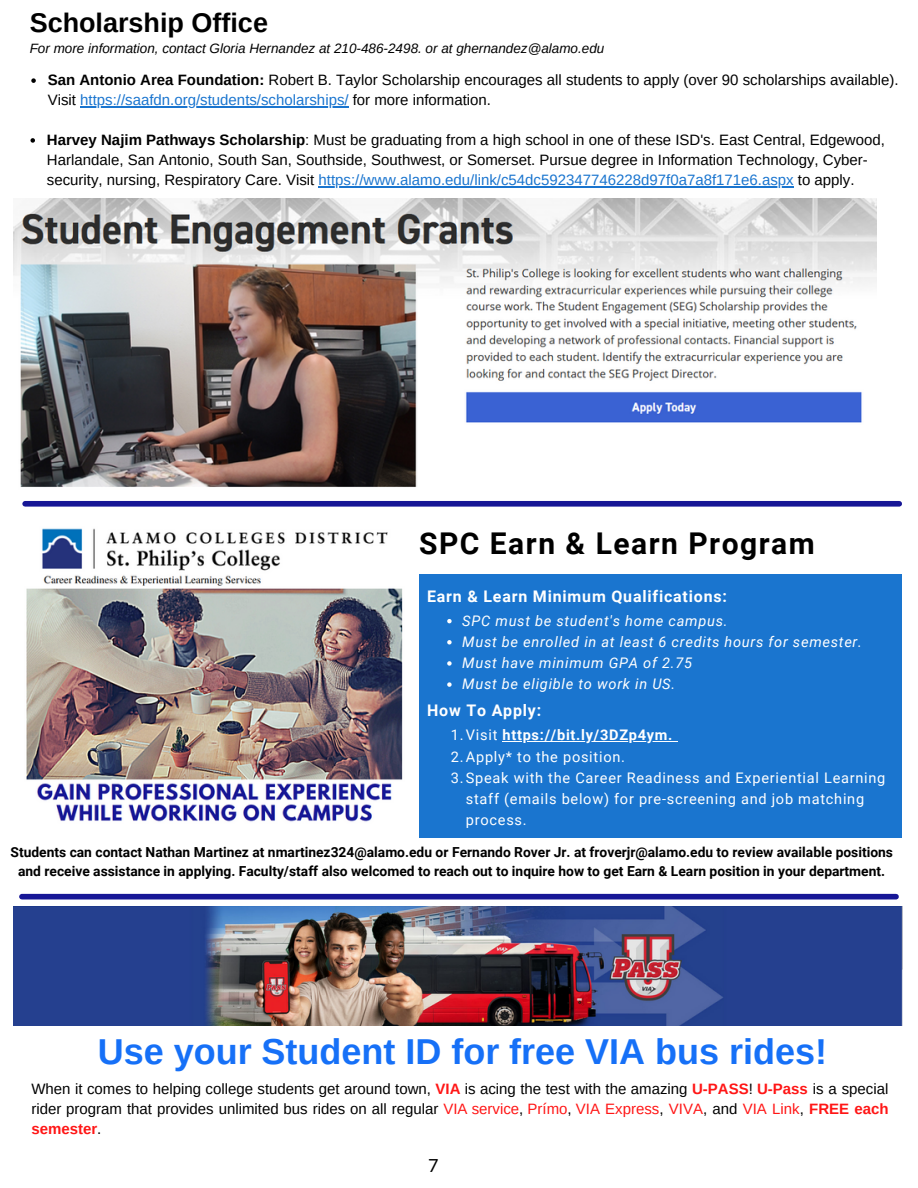
<style>
.page{position:relative;width:918px;height:1188px;background:#fff}
.page>*{position:absolute;margin:0;border:0;box-sizing:border-box;transform-origin:0 0}
.t1{font:700 36px "Arimo";color:#1670f7}
.t2{font:700 30px "Roboto";letter-spacing:.05em;color:#000}
.t3{font:700 27px "Arimo";color:#000}
.t4{font:18px "Lato";color:#000}
.t5{font:700 16.05px "Roboto";letter-spacing:.05em;color:#fff}
.t6{font:15px/20.2px "Arimo";color:#000}
.t7{font:14.55px/21.1px "Roboto";letter-spacing:.05em;color:#fff}
.t8{font:italic 14.55px "Roboto";letter-spacing:.05em;color:#fff}
.t9{font:700 14.55px "Roboto";letter-spacing:.05em;color:#fff}
.t10{font:700 13.8px/18.5px "Roboto";color:#000;text-align:center}
.t11{font:italic 13.5px "Arimo";color:#000}
.s1{font-weight:700}
.s2{color:#1a75cf}
.s3{font-weight:400}
.s4{font-weight:700;color:#ff1616}
.s5{color:#ff1616}
</style>
<div class="page">
<img style="left:13px;top:199px;width:863px;height:288px">
<img style="left:13px;top:907px;width:889px;height:119px">
<img style="left:26px;top:528px;width:377px;height:294px">
<svg style="left:30px;top:138px;width:5px;height:5px"></svg>
<hr style="left:319px;top:187px;width:475px;height:1px;background:#1a75cf">
<svg style="left:31px;top:78px;width:5px;height:5px"></svg>
<hr style="left:80px;top:107px;width:269px;height:1px;background:#1a75cf">
<div style="left:419px;top:575px;width:483px;height:263px;background:#1a75cf"></div>
<hr style="left:503px;top:741px;width:170px;height:1px;background:#fff">
<svg style="left:447px;top:619px;width:5px;height:4px"></svg>
<svg style="left:447px;top:640px;width:5px;height:5px"></svg>
<svg style="left:447px;top:661px;width:5px;height:5px"></svg>
<svg style="left:447px;top:682px;width:5px;height:5px"></svg>
<div style="left:25px;top:501px;width:874px;height:6px;background:#171796"></div>
<div style="left:22px;top:894px;width:874px;height:5px;background:#171796"></div>
<p class="t3" style="left:30px;top:7px;width:240px">Scholarship Office</p>
<p class="t11" style="left:30px;top:41px;width:576px">For more information, contact Gloria Hernandez at 210-486-2498. or at ghernandez@alamo.edu</p>
<p class="t6" style="left:48px;top:70px;width:852px"><span class="s1">San Antonio Area Foundation:</span> Robert B. Taylor Scholarship encourages all students to apply (over 90 scholarships available).<br>Visit <span class="s2">https://saafdn.org/students/scholarships/</span> for more information.</p>
<p class="t6" style="left:47px;top:130px;width:839px"><span class="s1">Harvey Najim Pathways Scholarship</span>: Must be graduating from a high school in one of these ISD's. East Central, Edgewood,<br>Harlandale, San Antonio, South San, Southside, Southwest, or Somerset. Pursue degree in Information Technology, Cyber&shy;security, nursing, Respiratory Care. Visit <span class="s2">https://www.alamo.edu/link/c54dc592347746228d97f0a7a8f171e6.aspx</span> to apply.</p>
<p class="t2" style="left:419px;top:526px;width:397px">SPC Earn &amp; Learn Program</p>
<p class="t5" style="left:427px;top:587px;width:301px">Earn &amp; Learn Minimum Qualifications:</p>
<p class="t8" style="left:462px;top:613px;width:267px">SPC must be student's home campus.</p>
<p class="t8" style="left:462px;top:634px;width:401px">Must be enrolled in at least 6 credits hours for semester.</p>
<p class="t8" style="left:462px;top:655px;width:231px">Must have minimum GPA of 2.75</p>
<p class="t8" style="left:462px;top:676px;width:215px">Must be eligible to work in US.</p>
<p class="t5" style="left:427px;top:701px;width:116px">How To Apply:</p>
<p class="t9" style="left:451px;top:727px;width:223px"><span class="s3">1.Visit</span> https://bit.ly/3DZp4ym.</p>
<p class="t7" style="left:451px;top:746px;width:176px">2.Apply* to the position.</p>
<p class="t7" style="left:466px;top:767px;width:421px;text-indent:-15px">3.Speak with the Career Readiness and Experiential Learning staff (emails below) for pre-screening and job matching process.</p>
<p class="t10" style="left:11px;top:843px;width:884px">Students can contact Nathan Martinez at nmartinez324@alamo.edu or Fernando Rover Jr. at froverjr@alamo.edu to review available positions and receive assistance in applying. Faculty/staff also welcomed to reach out to inquire how to get Earn &amp; Learn position in your department.</p>
<p class="t1" style="left:98px;top:1032px;width:731px">Use your Student ID for free VIA bus rides!</p>
<p class="t6" style="left:31px;top:1079px;width:859px;text-align:justify">When it comes to helping college students get around town, <span class="s4">VIA</span> is acing the test with the amazing <span class="s4">U-PASS</span>! <span class="s4">U-Pass</span> is a special rider program that provides unlimited bus rides on all regular <span class="s5">VIA service</span>, <span class="s5">Prímo</span>, <span class="s5">VIA Express</span>, <span class="s5">VIVA</span>, and <span class="s5">VIA Link</span>, <span class="s4">FREE each semester</span>.</p>
<p class="t4" style="left:428px;top:1154px;width:12px">7</p>
</div>
